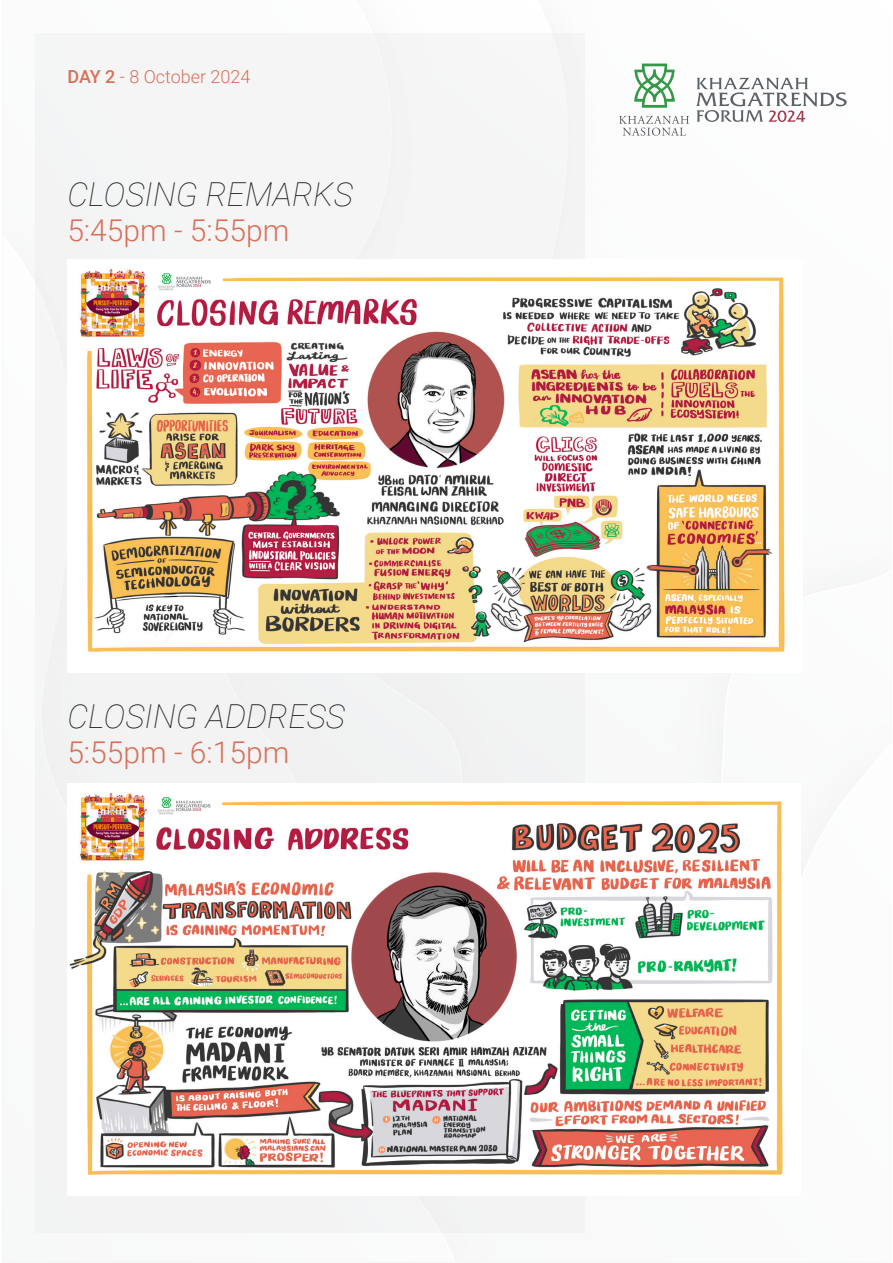
<style>
.page{position:relative;width:893px;height:1263px;background:#fff}
.page>*{position:absolute;margin:0;border:0;box-sizing:border-box;transform-origin:0 0}
.t1{font:italic 100 33px "Roboto";color:#231f20}
.t2{font:300 30px "Roboto";color:#d97059}
.t3{font:300 18px "Roboto";color:#d97059}
.s1{font-weight:500}
</style>
<div class="page">
<svg style="left:696px;top:78px;width:151px;height:44px"></svg>
<svg style="left:634px;top:64px;width:41px;height:44px"></svg>
<svg style="left:619px;top:116px;width:70px;height:20px"></svg>
<div style="left:35px;top:34px;width:550px;height:1199px;background:#f1f1f2"></div>
<img style="left:67px;top:784px;width:716px;height:412px">
<img style="left:67px;top:259px;width:718px;height:414px">
<p class="t3" style="left:67px;top:64px;width:185px"><span class="s1">DAY 2</span> - 8 October 2024</p>
<p class="t1" style="left:67px;top:171px;width:287px">CLOSING REMARKS</p>
<p class="t2" style="left:67px;top:210px;width:223px">5:45pm - 5:55pm</p>
<p class="t1" style="left:67px;top:693px;width:279px">CLOSING ADDRESS</p>
<p class="t2" style="left:67px;top:731px;width:223px">5:55pm - 6:15pm</p>
</div>
